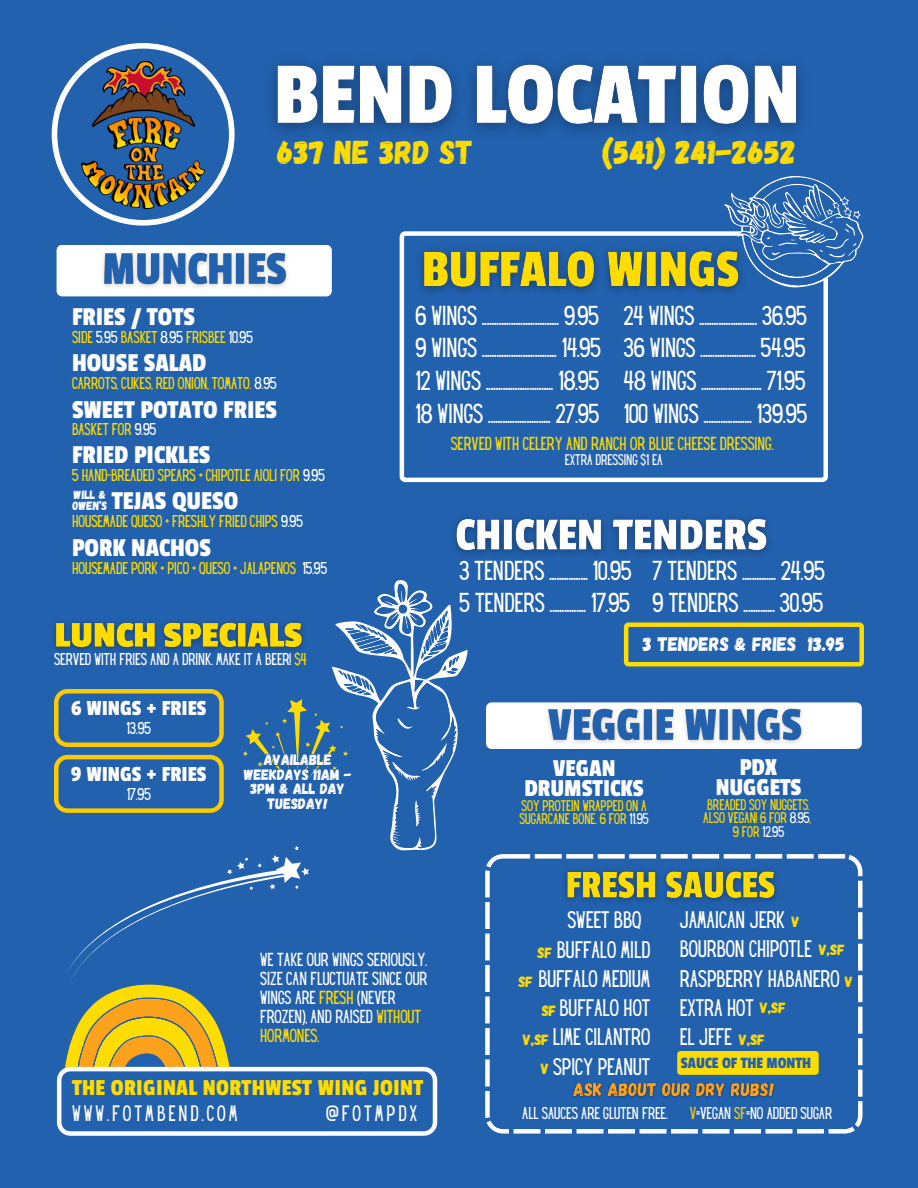
<style>
.page{position:relative;width:918px;height:1188px;background:#2261ae}
.page>*{position:absolute;margin:0;border:0;box-sizing:border-box;transform-origin:0 0}
.t1{font:33px "Gagalin";color:#ffdc00}
.t2{font:27px "Passion One";color:#fff}
.t3{font:25.5px/20.2px "Passion One";color:#fff;text-align:center}
.t4{font:24px "Hey Gotcha";color:#fff}
.t5{font:24px "Passion One";letter-spacing:.015em;color:#ffdc00}
.t6{font:22.5px "Passion One";color:#fff}
.t7{font:21px "Hey Gotcha";color:#fff}
.t8{font:19.5px "Hey Gotcha";letter-spacing:.155em;color:#fff}
.t9{font:19.5px "Gagalin";color:#fff}
.t10{font:16.5px/19.2px "Hey Gotcha";color:#fff}
.t11{font:16.5px "Hey Gotcha";color:#ffdc00}
.t12{font:16.5px "Passion One";color:#2261ae}
.t13{font:15px "Hey Gotcha";color:#ffdc00}
.t14{font:15px "Hey Gotcha";color:#fff}
.t15{font:15px/14.7px "Gagalin";color:#fff;text-align:center}
.t16{font:15px "Gagalin";color:#ffdc00}
.t17{font:13.5px/13.5px "Hey Gotcha";color:#ffdc00}
.t18{font:13.5px "Hey Gotcha";color:#fff}
.t19{font:12px "Gagalin";color:#fff}
.s1{color:#fff}
.s2{color:#ffdc00}
.s3{color:#fcca00}
</style>
<div class="page">
<div style="left:57px;top:245px;width:275px;height:51px;background:#fff"></div>
<svg style="left:400px;top:231px;width:428px;height:251px"></svg>
<svg style="left:624px;top:622px;width:240px;height:44px"></svg>
<svg style="left:724px;top:176px;width:140px;height:113px"></svg>
<div style="left:486px;top:702px;width:376px;height:47px;background:#fff"></div>
<svg style="left:52px;top:43px;width:183px;height:182px"></svg>
<img style="left:82px;top:61px;width:123px;height:148px">
<svg style="left:485px;top:854px;width:377px;height:279px"></svg>
<div style="left:677px;top:1051px;width:142px;height:24px;background:#ffdc00;border-radius:3px"></div>
<svg style="left:54px;top:580px;width:414px;height:556px"></svg>
<img style="left:540px;top:702px;width:272px;height:47px">
<img style="left:410px;top:238px;width:342px;height:65px">
<img style="left:453px;top:518px;width:316px;height:37px">
<img style="left:95px;top:245px;width:201px;height:52px">
<img style="left:271px;top:62px;width:532px;height:71px">
<img style="left:556px;top:862px;width:231px;height:50px">
<img style="left:568px;top:1078px;width:212px;height:26px">
<p class="t1" style="left:277px;top:131px;width:197px">637 NE 3RD ST</p>
<p class="t1" style="left:602px;top:131px;width:196px">(541) 241-2652</p>
<p class="t2" style="left:72px;top:303px;width:124px">FRIES / TOTS</p>
<p class="t13" style="left:72px;top:331px;width:182px">SIDE <span class="s1">5.95</span> BASKET <span class="s1">8.95</span> FRISBEE <span class="s1">10.95</span></p>
<p class="t2" style="left:72px;top:349px;width:136px">HOUSE SALAD</p>
<p class="t13" style="left:72px;top:377px;width:206px">CARROTS, CUKES, RED ONION, TOMATO. <span class="s1">8.95</span></p>
<p class="t2" style="left:72px;top:395px;width:206px">SWEET POTATO FRIES</p>
<p class="t13" style="left:72px;top:423px;width:86px">BASKET FOR <span class="s1">9.95</span></p>
<p class="t2" style="left:72px;top:441px;width:140px">FRIED PICKLES</p>
<p class="t13" style="left:72px;top:469px;width:254px">5 HAND-BREADED SPEARS + CHIPOTLE AIOLI FOR <span class="s1">9.95</span></p>
<p class="t2" style="left:112px;top:487px;width:128px">TEJAS QUESO</p>
<p class="t13" style="left:72px;top:515px;width:232px">HOUSEMADE QUESO + FRESHLY FRIED CHIPS <span class="s1">9.95</span></p>
<p class="t2" style="left:72px;top:533px;width:140px">PORK NACHOS</p>
<p class="t13" style="left:72px;top:562px;width:257px">HOUSEMADE PORK + PICO + QUESO + JALAPENOS <span class="s1">15.95</span></p>
<p class="t19" style="left:74px;top:487px;width:34px">WILL &amp;</p>
<p class="t19" style="left:73px;top:498px;width:36px">OWEN’S</p>
<p class="t14" style="left:54px;top:653px;width:255px">SERVED WITH FRIES AND A DRINK. MAKE IT A BEER! <span class="s2">$4</span></p>
<p class="t6" style="left:71px;top:697px;width:137px">6 WINGS + FRIES</p>
<p class="t14" style="left:127px;top:722px;width:26px">13.95</p>
<p class="t4" style="left:415px;top:305px;width:62px">6 WINGS</p>
<p class="t4" style="left:557px;top:305px;width:44px">. 9.95</p>
<p class="t4" style="left:415px;top:338px;width:62px">9 WINGS</p>
<p class="t4" style="left:554px;top:338px;width:48px">. 14.95</p>
<p class="t4" style="left:415px;top:371px;width:66px">12 WINGS</p>
<p class="t4" style="left:551px;top:371px;width:50px">. 18.95</p>
<p class="t4" style="left:415px;top:403px;width:68px">18 WINGS</p>
<p class="t4" style="left:548px;top:403px;width:52px">. 27.95</p>
<p class="t4" style="left:624px;top:305px;width:71px">24 WINGS</p>
<p class="t4" style="left:755px;top:305px;width:54px">. 36.95</p>
<p class="t4" style="left:624px;top:338px;width:72px">36 WINGS</p>
<p class="t4" style="left:753px;top:338px;width:54px">. 54.95</p>
<p class="t4" style="left:624px;top:371px;width:73px">48 WINGS</p>
<p class="t4" style="left:759px;top:371px;width:48px">. 71.95</p>
<p class="t4" style="left:624px;top:403px;width:76px">100 WINGS</p>
<p class="t4" style="left:749px;top:403px;width:59px">. 139.95</p>
<p class="t11" style="left:451px;top:437px;width:324px">SERVED WITH CELERY AND RANCH OR BLUE CHEESE DRESSING.</p>
<p class="t18" style="left:565px;top:454px;width:99px">EXTRA DRESSING $1 EA</p>
<p class="t4" style="left:460px;top:560px;width:86px">3 TENDERS</p>
<p class="t4" style="left:585px;top:560px;width:48px">. 10.95</p>
<p class="t4" style="left:460px;top:593px;width:86px">5 TENDERS</p>
<p class="t4" style="left:584px;top:593px;width:48px">. 17.95</p>
<p class="t4" style="left:653px;top:560px;width:85px">7 TENDERS</p>
<p class="t4" style="left:774px;top:560px;width:53px">. 24.95</p>
<p class="t4" style="left:653px;top:593px;width:87px">9 TENDERS</p>
<p class="t4" style="left:772px;top:593px;width:52px">. 30.95</p>
<p class="t9" style="left:643px;top:631px;width:203px">3 TENDERS &amp; FRIES 13.95</p>
<p class="t6" style="left:71px;top:762px;width:137px">9 WINGS + FRIES</p>
<h6 class="t14" style="left:127px;top:788px;width:26px">17.95</h6>
<p class="t15" style="left:244px;top:752px;width:109px">AVAILABLE<br>WEEKDAYS 11AM -<br>3PM &amp; ALL DAY<br>TUESDAY!</p>
<p class="t3" style="left:524px;top:758px;width:121px">VEGAN<br>DRUMSTICKS</p>
<p class="t17" style="left:519px;top:800px;width:131px">SOY PROTEIN WRAPPED ON A<br>SUGARCANE BONE. 6 FOR <span class="s1">11.95</span></p>
<p class="t3" style="left:716px;top:758px;width:87px">PDX<br>NUGGETS</p>
<p class="t17" style="left:703px;top:799px;width:109px">BREADED SOY NUGGETS.<br>ALSO VEGAN! 6 FOR <span class="s1">8.95</span>,</p>
<p class="t18" style="left:733px;top:826px;width:53px"><span class="s2">9 FOR</span> 12.95</p>
<p class="t10" style="left:260px;top:951px;width:168px">WE TAKE OUR WINGS SERIOUSLY.<br>SIZE CAN FLUCTUATE SINCE OUR<br>WINGS ARE <span class="s2">FRESH</span> (NEVER<br>FROZEN), AND RAISED <span class="s2">WITHOUT<br>HORMONES.</span></p>
<p class="t5" style="left:72px;top:1075px;width:353px">THE ORIGINAL NORTHWEST WING JOINT</p>
<p class="t8" style="left:72px;top:1105px;width:166px">WWW.FOTMBEND.COM</p>
<p class="t8" style="left:326px;top:1105px;width:93px">@FOTMPDX</p>
<p class="t7" style="left:680px;top:911px;width:106px">JAMAICAN JERK</p>
<p class="t7" style="left:680px;top:941px;width:133px">BOURBON CHIPOTLE</p>
<p class="t7" style="left:680px;top:970px;width:161px">RASPBERRY HABANERO</p>
<p class="t7" style="left:680px;top:999px;width:75px">EXTRA HOT</p>
<p class="t7" style="left:680px;top:1028px;width:53px">EL JEFE</p>
<p class="t12" style="left:681px;top:1055px;width:132px">SAUCE OF THE MONTH</p>
<p class="t7" style="left:568px;top:912px;width:75px">SWEET BBQ</p>
<p class="t7" style="left:557px;top:941px;width:94px">BUFFALO MILD</p>
<p class="t7" style="left:538px;top:970px;width:113px">BUFFALO MEDIUM</p>
<p class="t7" style="left:560px;top:999px;width:91px">BUFFALO HOT</p>
<p class="t7" style="left:553px;top:1029px;width:98px">LIME CILANTRO</p>
<p class="t7" style="left:553px;top:1058px;width:98px">SPICY PEANUT</p>
<p class="t14" style="left:522px;top:1107px;width:147px">ALL SAUCES ARE GLUTEN FREE.</p>
<p class="t14" style="left:690px;top:1107px;width:143px"><span class="s3">V</span>=VEGAN <span class="s3">SF</span>=NO ADDED SUGAR</p>
<p class="t16" style="left:792px;top:912px;width:10px">V</p>
<p class="t16" style="left:819px;top:940px;width:28px">V,SF</p>
<p class="t16" style="left:538px;top:943px;width:16px">SF</p>
<p class="t16" style="left:845px;top:972px;width:10px">V</p>
<p class="t16" style="left:518px;top:972px;width:16px">SF</p>
<p class="t16" style="left:760px;top:998px;width:28px">V,SF</p>
<p class="t16" style="left:542px;top:1001px;width:16px">SF</p>
<p class="t16" style="left:523px;top:1030px;width:28px">V,SF</p>
<p class="t16" style="left:739px;top:1030px;width:28px">V,SF</p>
<p class="t16" style="left:541px;top:1059px;width:10px">V</p>
</div>
